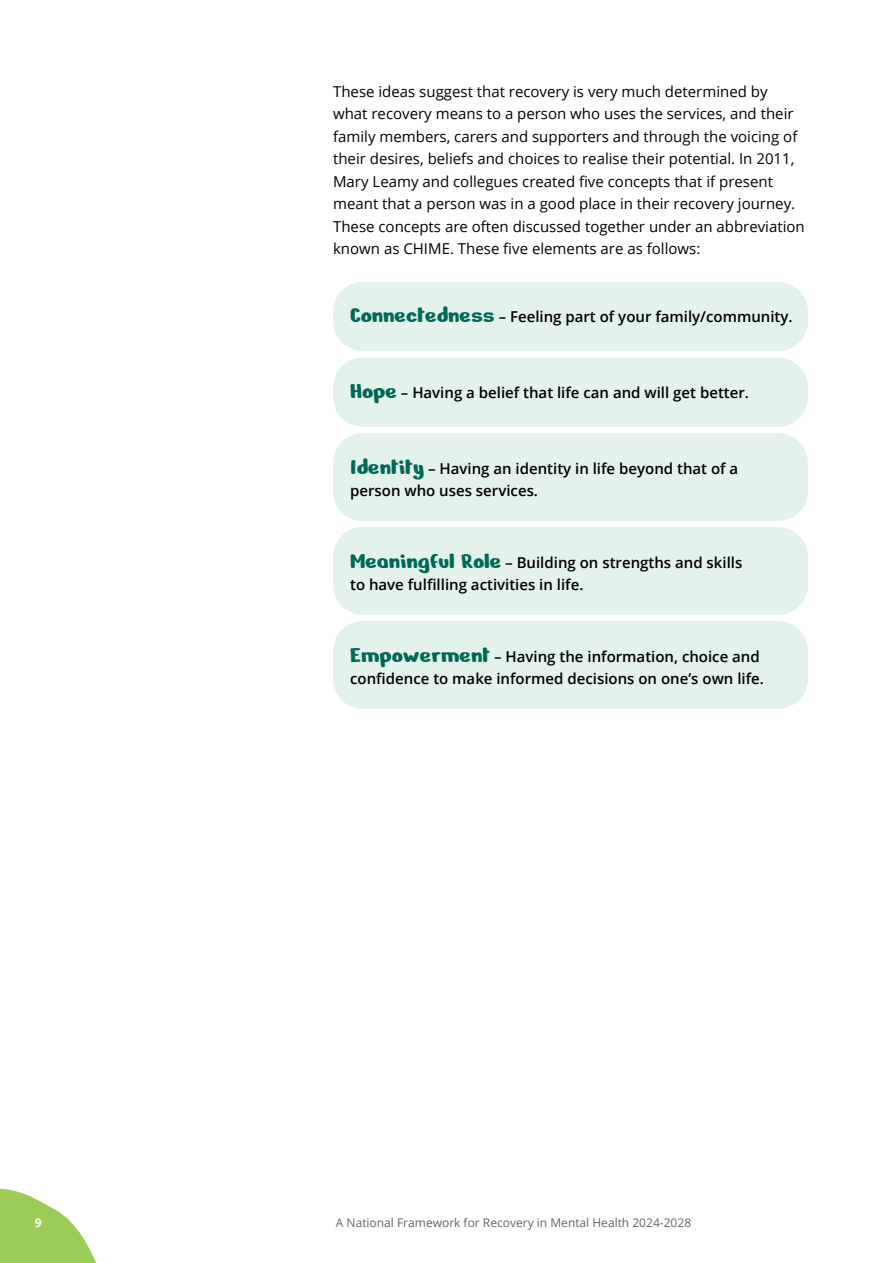
<style>
.page{position:relative;width:893px;height:1263px;background:#fff}
.page>*{position:absolute;margin:0;border:0;box-sizing:border-box;transform-origin:0 0}
.t1{font:15px/22.5px "Open Sans";color:#000}
.t2{font:600 15px/22.5px "Open Sans";color:#000}
.t3{font:12px "Open Sans";color:#636466}
.t4{font:700 12px "Open Sans";color:#fff}
.s1{font-family:"Nerko One";font-weight:400;font-size:24px;color:#006857}
</style>
<div class="page">
<div style="left:333px;top:282px;width:475px;height:69px;background:#e3f2ea;border-radius:30px"></div>
<div style="left:333px;top:357px;width:475px;height:70px;background:#e3f2ea;border-radius:30px"></div>
<div style="left:333px;top:433px;width:475px;height:88px;background:#e3f2ea;border-radius:30px"></div>
<div style="left:333px;top:527px;width:475px;height:88px;background:#e3f2ea;border-radius:30px"></div>
<div style="left:333px;top:621px;width:475px;height:88px;background:#e3f2ea;border-radius:30px"></div>
<svg style="left:0;top:1188px;width:97px;height:75px"></svg>
<p class="t1" style="left:333px;top:79px;width:473px">These ideas suggest that recovery is very much determined by what recovery means to a person who uses the services, and their family members, carers and supporters and through the voicing of their desires, beliefs and choices to realise their potential. In 2011, Mary Leamy and collegues created five concepts that if present meant that a person was in a good place in their recovery journey.<br>These concepts are often discussed together under an abbreviation known as CHIME. These five elements are as follows:</p>
<p class="t2" style="left:350px;top:305px;width:444px"><span class="s1">Connectedness</span> – Feeling part of your family/community.</p>
<p class="t2" style="left:350px;top:381px;width:400px"><span class="s1">Hope</span> – Having a belief that life can and will get better.</p>
<p class="t2" style="left:350px;top:457px;width:390px"><span class="s1">Identity</span> – Having an identity in life beyond that of a person who uses services.</p>
<p class="t2" style="left:350px;top:551px;width:394px"><span class="s1">Meaningful Role</span> – Building on strengths and skills to have fulfilling activities in life.</p>
<p class="t2" style="left:350px;top:644px;width:415px"><span class="s1">Empowerment</span> – Having the information, choice and confidence to make informed decisions on one’s own life.</p>
<p class="t4" style="left:35px;top:1214px;width:8px">9</p>
<p class="t3" style="left:336px;top:1214px;width:357px">A National Framework for Recovery in Mental Health 2024-2028</p>
</div>
